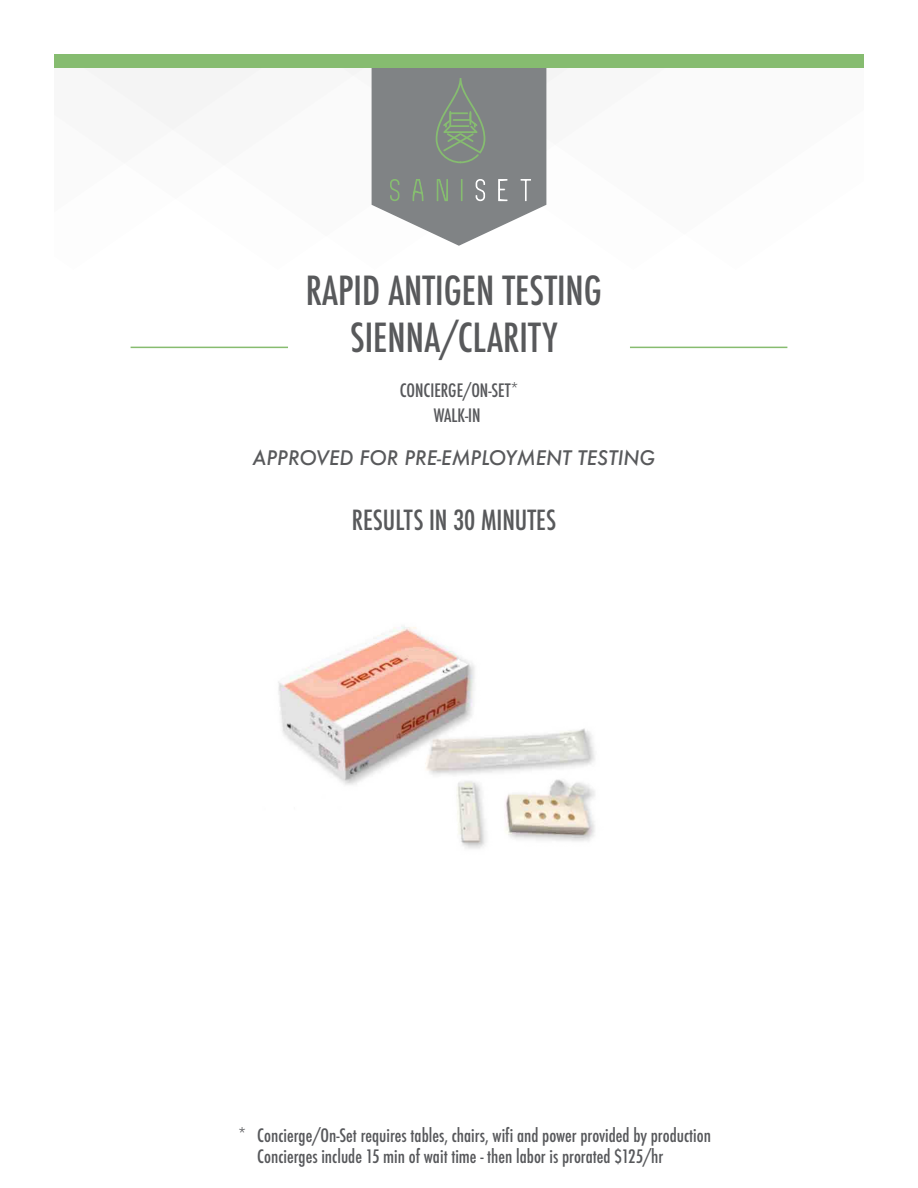
<style>
.page{position:relative;width:918px;height:1188px;background:#fff}
.page>*{position:absolute;margin:0;border:0;box-sizing:border-box;transform-origin:0 0}
.t1{font:500 condensed 39px/46.8px "Futura";color:#58595b;text-align:center}
.t2{font:500 condensed 27px "Futura";color:#58595b}
.t3{font:italic 500 19.5px "Futura";color:#58595b}
.t4{font:500 condensed 18px/21.6px "Futura";color:#57585b}
</style>
<div class="page">
<img style="left:278px;top:626px;width:317px;height:223px">
<hr style="left:131px;top:347px;width:157px;height:1px;background:#87bc6f">
<hr style="left:630px;top:347px;width:157px;height:1px;background:#87bc6f">
<svg style="left:85px;top:68px;width:482px;height:137px"></svg>
<div style="left:54px;top:54px;width:810px;height:14px;background:#86bc70"></div>
<svg style="left:372px;top:68px;width:174px;height:178px"></svg>
<h1 class="t1" style="left:306px;top:267px;width:298px">RAPID ANTIGEN TESTING<br>SIENNA/CLARITY</h1>
<p class="t4" style="left:400px;top:377px;width:120px;line-height:25.5px;text-align:center">CONCIERGE/ON-SET*<br>WALK-IN</p>
<p class="t3" style="left:253px;top:444px;width:404px">APPROVED FOR PRE-EMPLOYMENT TESTING</p>
<h2 class="t2" style="left:352px;top:503px;width:206px">RESULTS IN 30 MINUTES</h2>
<p class="t4" style="left:257px;top:1124px;width:455px;text-indent:-19px">* Concierge/On-Set requires tables, chairs, wifi and power provided by production<br>Concierges include 15 min of wait time - then labor is prorated $125/hr</p>
</div>
